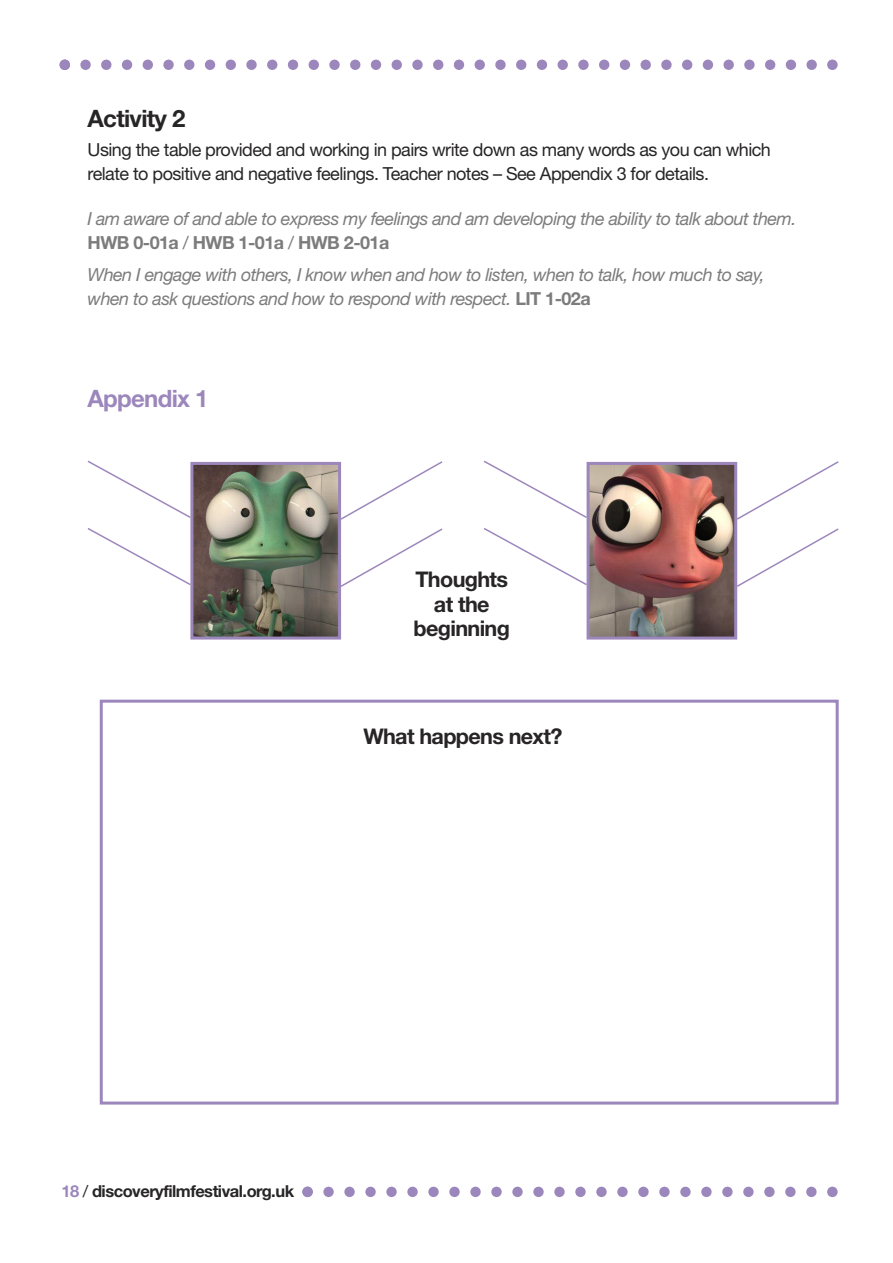
<style>
.page{position:relative;width:893px;height:1263px;background:#fff}
.page>*{position:absolute;margin:0;border:0;box-sizing:border-box;transform-origin:0 0}
.t1{font:700 24px "Helvetica Neue";letter-spacing:-.03em;color:#272526}
.t2{font:700 24px "Helvetica Neue";letter-spacing:-.03em;color:#9c87bc}
.t3{font:700 21.6px/24.8px "Helvetica Neue";letter-spacing:-.03em;color:#272526;text-align:center}
.t4{font:italic 18px/24px "Helvetica Neue";letter-spacing:-.03em;color:#7d7c7d}
.t5{font:18px/24px "Helvetica Neue";letter-spacing:-.03em;color:#272526}
.t6{font:700 16.5px "Helvetica Neue";letter-spacing:-.03em;color:#272526}
.s1{font-weight:700;font-style:normal}
.s2{color:#9c87bc}
.s3{font-weight:400}
</style>
<div class="page">
<svg style="left:60px;top:60px;width:778px;height:10px"></svg>
<svg style="left:302px;top:1186px;width:536px;height:11px"></svg>
<img style="left:194px;top:466px;width:143px;height:169px">
<div style="left:190px;top:462px;width:151px;height:177px;border:3px solid #9c87bc"></div>
<svg style="left:87px;top:460px;width:105px;height:59px"></svg>
<svg style="left:339px;top:461px;width:104px;height:60px"></svg>
<svg style="left:87px;top:526px;width:105px;height:61px"></svg>
<svg style="left:339px;top:527px;width:104px;height:61px"></svg>
<img style="left:591px;top:466px;width:142px;height:169px">
<div style="left:587px;top:462px;width:150px;height:177px;border:3px solid #9c87bc"></div>
<svg style="left:484px;top:460px;width:105px;height:59px"></svg>
<svg style="left:735px;top:461px;width:104px;height:60px"></svg>
<svg style="left:484px;top:526px;width:105px;height:61px"></svg>
<svg style="left:735px;top:527px;width:104px;height:61px"></svg>
<div style="left:100px;top:700px;width:739px;height:404px;border:3px solid #9c87bc"></div>
<h1 class="t1" style="left:88px;top:110px;width:99px">Activity 2</h1>
<p class="t5" style="left:88px;top:139px;width:685px">Using the table provided and working in pairs write down as many words as you can which relate to positive and negative feelings. Teacher notes – See Appendix 3 for details.</p>
<p class="t4" style="left:88px;top:208px;width:710px">I am aware of and able to express my feelings and am developing the ability to talk about them.<br><span class="s1">HWB 0-01a</span> / <span class="s1">HWB 1-01a</span> / <span class="s1">HWB 2-01a</span></p>
<p class="t4" style="left:88px;top:265px;width:679px">When I engage with others, I know when and how to listen, when to talk, how much to say, when to ask questions and how to respond with respect. <span class="s1">LIT 1-02a</span></p>
<h1 class="t2" style="left:88px;top:390px;width:123px">Appendix 1</h1>
<p class="t3" style="left:414px;top:569px;width:98px">Thoughts at the beginning</p>
<p class="t3" style="left:363px;top:726px;width:201px">What happens next?</p>
<p class="t6" style="left:61px;top:1185px;width:234px"><span class="s2">18</span> <span class="s3">/</span> discoveryfilmfestival.org.uk</p>
</div>
